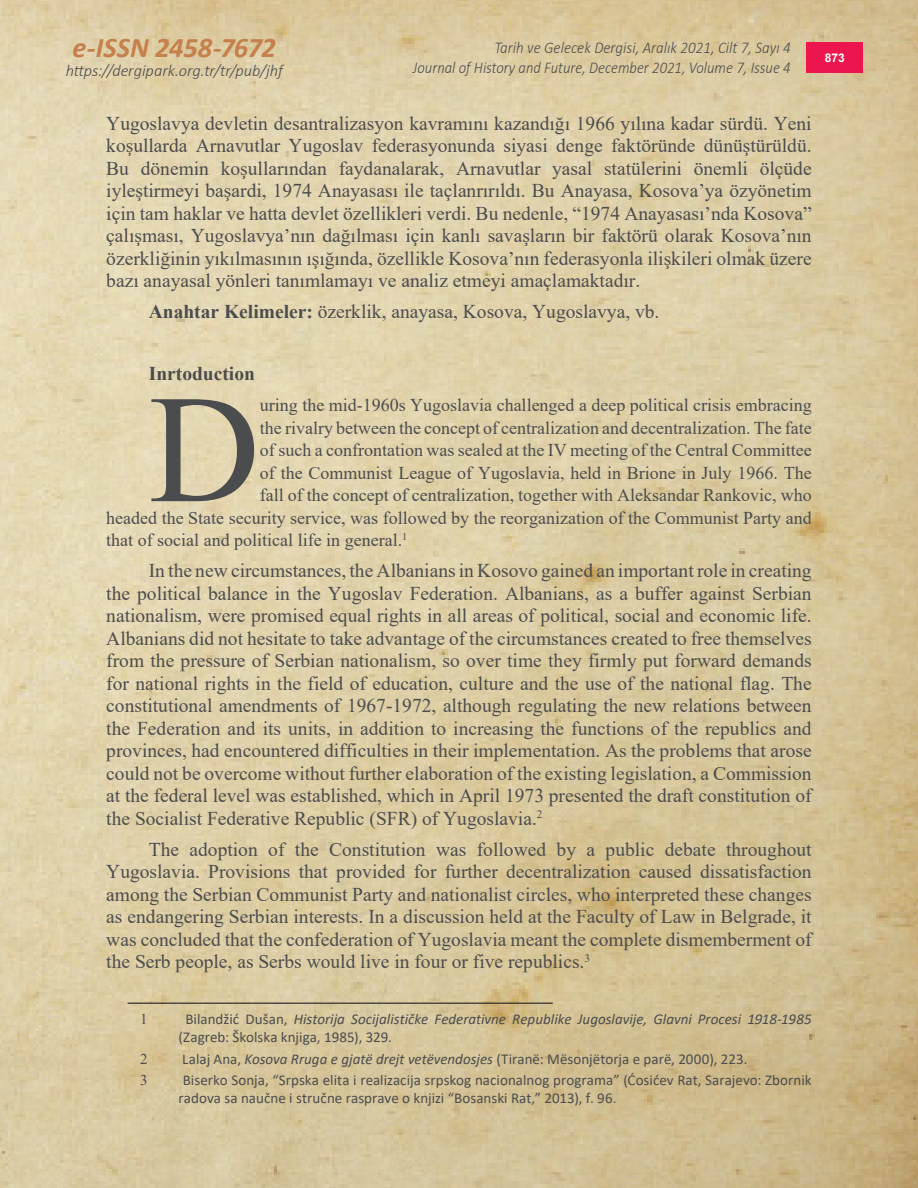
<style>
.page{position:relative;width:918px;height:1188px;background:#fff}
.page>*{position:absolute;margin:0;border:0;box-sizing:border-box;transform-origin:0 0}
.Body_text_normal_Dro{font:153.9px "Times New Roman";color:#4b4c4d}
.t1{font:italic 700 28.5px "Calibri";letter-spacing:-.005em;color:#c6804c}
.ANA_METİN_STİLİ_TEK{font:19.5px/22.5px "Times New Roman";color:#4b4c4d;text-align:justify}
.ANA_METİN_STİLİ_TEK-2{font:700 19.5px "Times New Roman";color:#4b4c4d}
.Body_text_normal_Dro-2{font:18px "Times New Roman";color:#4b4c4d}
.t2{font:italic 300 16.5px "Calibri";color:#4b4c4d;scale:.89 1}
.t3{font:italic 300 16.5px "Calibri";color:#4b4c4d;scale:.91 1}
.t4{font:italic 300 16.5px "Calibri";color:#4b4c4d}
.Body_text_normal_foo{font:15px/18px "Calibri";letter-spacing:.005em;color:#4b4c4d}
.Body_text_normal_foo-2{font:italic 15px/18px "Calibri";color:#4b4c4d}
.Body_text_normal_foo-3{font:15px "Times New Roman";color:#4b4c4d}
.t5{font:700 12px "Arial";color:#fff}
.s1{font-weight:700}
.s2{font-style:normal}
.s3{font-style:italic}
</style>
<div class="page">
<img style="left:0;top:0;width:918px;height:1188px">
<div style="left:807px;top:43px;width:56px;height:30px;background:#ed154d"></div>
<hr style="left:128px;top:1003px;width:425px;height:1px;background:#231f20">
<h2 class="t1" style="left:73px;top:27px;width:205px">e-ISSN 2458-7672</h2>
<p class="t3" style="left:494px;top:38px;width:327px">Tarih ve Gelecek Dergisi, Aralık 2021, Cilt 7, Sayı 4</p>
<p class="t4" style="left:66px;top:61px;width:219px">https://dergipark.org.tr/tr/pub/jhf</p>
<p class="t2" style="left:413px;top:57px;width:426px">Journal of History and Future, December 2021, Volume 7, Issue 4</p>
<p class="t5" style="left:825px;top:50px;width:22px">873</p>
<p class="ANA_METİN_STİLİ_TEK" style="left:106px;top:111px;width:707px">Yugoslavya devletin desantralizasyon kavramını kazandığı 1966 yılına kadar sürdü. Yeni koşullarda Arnavutlar Yugoslav federasyonunda siyasi denge faktöründe dünüştürüldü.<br>Bu dönemin koşullarından faydanalarak, Arnavutlar yasal statülerini önemli ölçüde iyleştirmeyi başardi, 1974 Anayasası ile taçlanrırıldı. Bu Anayasa, Kosova’ya özyönetim için tam haklar ve hatta devlet özellikleri verdi. Bu nedenle, “1974 Anayasası’nda Kosova” çalışması, Yugoslavya’nın dağılması için kanlı savaşların bir faktörü olarak Kosova’nın özerkliğinin yıkılmasının ışığında, özellikle Kosova’nın federasyonla ilişkileri olmak üzere bazı anayasal yönleri tanımlamayı ve analiz etmeyi amaçlamaktadır.</p>
<p class="ANA_METİN_STİLİ_TEK" style="left:149px;top:300px;width:512px"><span class="s1">Anahtar Kelimeler:</span> özerklik, anayasa, Kosova, Yugoslavya, vb.</p>
<p class="ANA_METİN_STİLİ_TEK-2" style="left:149px;top:360px;width:108px">Inrtoduction</p>
<p class="Body_text_normal_Dro" style="left:149px;top:341px;width:113px">D</p>
<p class="Body_text_normal_Dro-2" style="left:260px;top:392px;width:553px">uring the mid-1960s Yugoslavia challenged a deep political crisis embracing</p>
<p class="Body_text_normal_Dro-2" style="left:260px;top:415px;width:553px">the rivalry between the concept of centralization and decentralization. The fate</p>
<p class="Body_text_normal_Dro-2" style="left:260px;top:437px;width:553px">of such a confrontation was sealed at the IV meeting of the Central Committee</p>
<p class="Body_text_normal_Dro-2" style="left:260px;top:460px;width:553px">of the Communist League of Yugoslavia, held in Brione in July 1966. The</p>
<p class="Body_text_normal_Dro-2" style="left:260px;top:482px;width:553px">fall of the concept of centralization, together with Aleksandar Rankovic, who</p>
<p class="Body_text_normal_Dro-2" style="left:106px;top:505px;width:707px">headed the State security service, was followed by the reorganization of the Communist Party and</p>
<p class="Body_text_normal_Dro-2" style="left:106px;top:527px;width:303px">that of social and political life in general.<sup>1</sup></p>
<p class="ANA_METİN_STİLİ_TEK" style="left:106px;top:559px;width:707px;text-indent:43px">In the new circumstances, the Albanians in Kosovo gained an important role in creating the political balance in the Yugoslav Federation. Albanians, as a buffer against Serbian nationalism, were promised equal rights in all areas of political, social and economic life.<br>Albanians did not hesitate to take advantage of the circumstances created to free themselves from the pressure of Serbian nationalism, so over time they firmly put forward demands for national rights in the field of education, culture and the use of the national flag. The constitutional amendments of 1967-1972, although regulating the new relations between the Federation and its units, in addition to increasing the functions of the republics and provinces, had encountered difficulties in their implementation. As the problems that arose could not be overcome without further elaboration of the existing legislation, a Commission at the federal level was established, which in April 1973 presented the draft constitution of the Socialist Federative Republic (SFR) of Yugoslavia.<sup>2</sup></p>
<p class="ANA_METİN_STİLİ_TEK" style="left:106px;top:837px;width:707px;text-indent:43px">The adoption of the Constitution was followed by a public debate throughout Yugoslavia. Provisions that provided for further decentralization caused dissatisfaction among the Serbian Communist Party and nationalist circles, who interpreted these changes as endangering Serbian interests. In a discussion held at the Faculty of Law in Belgrade, it was concluded that the confederation of Yugoslavia meant the complete dismemberment of the Serb people, as Serbs would live in four or five republics.<sup>3</sup></p>
<p class="Body_text_normal_foo-3" style="left:140px;top:1009px;width:9px">1</p>
<p class="Body_text_normal_foo-2" style="left:179px;top:1010px;width:635px;text-indent:7px"><span class="s2">Bilandžić Dušan,</span> Historija Socijalističke Federativne Republike Jugoslavije, Glavni Procesi 1918-1985 <span class="s2">(Zagreb: Školska knjiga, 1985), 329.</span></p>
<p class="Body_text_normal_foo-3" style="left:140px;top:1048px;width:9px">2</p>
<p class="Body_text_normal_foo" style="left:182px;top:1049px;width:567px">Lalaj Ana, <span class="s3">Kosova Rruga e gjatë drejt vetëvendosjes</span> (Tiranë: Mësonjëtorja e parë, 2000), 223.</p>
<p class="Body_text_normal_foo-3" style="left:140px;top:1069px;width:9px">3</p>
<p class="Body_text_normal_foo" style="left:179px;top:1071px;width:635px">Biserko Sonja, “Srpska elita i realizacija srpskog nacionalnog programa” (Ćosićev Rat, Sarajevo: Zbornik radova sa naučne i stručne rasprave o knjizi “Bosanski Rat,” 2013), f. 96.</p>
</div>
